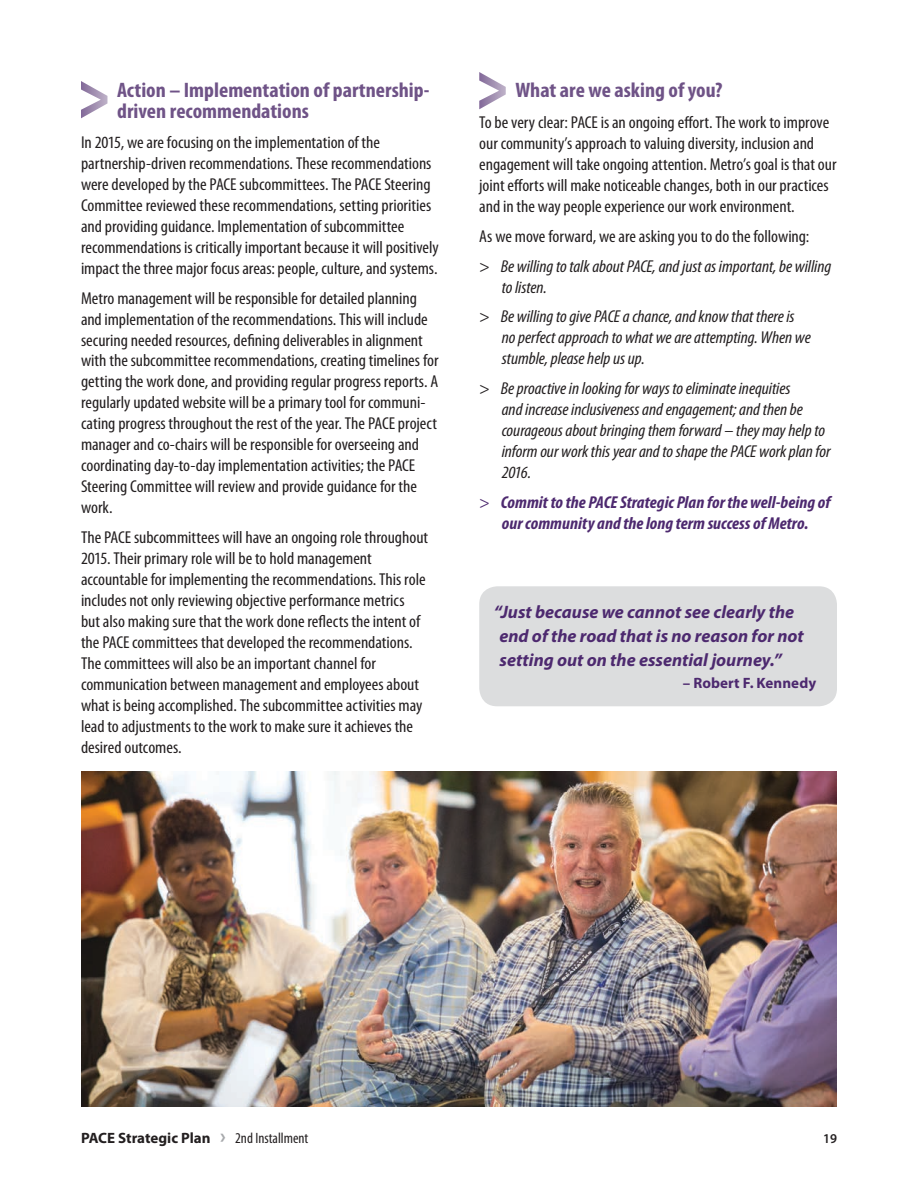
<style>
.page{position:relative;width:918px;height:1188px;background:#fff}
.page>*{position:absolute;margin:0;border:0;box-sizing:border-box;transform-origin:0 0}
.Subhead_level_1_PACE{font:700 condensed 21px/21px "Myriad Pro";color:#6f5387;scale:1.05 1}
.pull_quote{font:italic 700 18px/24px "Myriad Pro";color:#4d296f}
.Body_10_5_13__PACE{font:condensed 17.25px/21px "Myriad Pro";color:#231f20;scale:1.05 1}
.Body_Bullet_level_1{font:italic condensed 17.25px/21px "Myriad Pro";letter-spacing:-.005em;color:#231f20;scale:1.05 1}
.Body_Bullet_level_1-2{font:italic 700 condensed 17.25px/21px "Myriad Pro";color:#4d296f;text-align:center;scale:1.05 1}
.t1{font:700 15px "Myriad Pro";color:#231f20}
.pull_quote_author{font:700 15px "Myriad Pro";letter-spacing:.005em;color:#4d296f}
.t2{font:600 13.5px "Myriad Pro";color:#231f20;scale:.96 1}
.s1{font-style:normal}
.s2{font-weight:400;font-style:normal}
.s3{font-size:21px;color:#a7a9ac}
.s4{font-weight:400;font-stretch:condensed}
</style>
<div class="page">
<svg style="left:81px;top:81px;width:27px;height:37px"></svg>
<svg style="left:479px;top:72px;width:27px;height:37px"></svg>
<div style="left:479px;top:586px;width:358px;height:120px;background:#dcddde;border-radius:18px"></div>
<img style="left:81px;top:771px;width:756px;height:336px">
<p class="Subhead_level_1_PACE" style="left:117px;top:79px;width:299px">Action – Implementation of partnership&shy;driven recommendations</p>
<p class="Subhead_level_1_PACE" style="left:515px;top:79px;width:199px">What are we asking of you?</p>
<p class="Body_10_5_13__PACE" style="left:479px;top:112px;width:342px">To be very clear: PACE is an ongoing effort. The work to improve our community’s approach to valuing diversity, inclusion and engagement will take ongoing attention. Metro’s goal is that our joint efforts will make noticeable changes, both in our practices and in the way people experience our work environment.</p>
<p class="Body_10_5_13__PACE" style="left:479px;top:226px;width:316px">As we move forward, we are asking you to do the following:</p>
<p class="Body_Bullet_level_1" style="left:502px;top:255px;width:315px;text-indent:-23px"><span class="s1">&gt;</span> Be willing to talk about PACE, and just as important, be willing to listen.</p>
<p class="Body_Bullet_level_1" style="left:502px;top:306px;width:296px;text-indent:-23px"><span class="s1">&gt;</span> Be willing to give PACE a chance, and know that there is no perfect approach to what we are attempting. When we stumble, please help us up.</p>
<p class="Body_Bullet_level_1" style="left:502px;top:378px;width:315px;text-indent:-23px"><span class="s1">&gt;</span> Be proactive in looking for ways to eliminate inequities<br>and increase inclusiveness and engagement; and then be courageous about bringing them forward – they may help to inform our work this year and to shape the PACE work plan for 2016.</p>
<p class="Body_Bullet_level_1-2" style="left:479px;top:491px;width:336px"><span class="s2">&gt;</span> Commit to the PACE Strategic Plan for the well-being of our community and the long term success of Metro.</p>
<p class="Body_10_5_13__PACE" style="left:81px;top:132px;width:342px">In 2015, we are focusing on the implementation of the partnership-driven recommendations. These recommendations were developed by the PACE subcommittees. The PACE Steering Committee reviewed these recommendations, setting priorities and providing guidance. Implementation of subcommittee recommendations is critically important because it will positively impact the three major focus areas: people, culture, and systems.</p>
<p class="Body_10_5_13__PACE" style="left:81px;top:287px;width:342px">Metro management will be responsible for detailed planning and implementation of the recommendations. This will include securing needed resources, defining deliverables in alignment with the subcommittee recommendations, creating timelines for getting the work done, and providing regular progress reports. A regularly updated website will be a primary tool for communi&shy;cating progress throughout the rest of the year. The PACE project manager and co-chairs will be responsible for overseeing and coordinating day-to-day implementation activities; the PACE Steering Committee will review and provide guidance for the work.</p>
<p class="Body_10_5_13__PACE" style="left:81px;top:527px;width:332px">The PACE subcommittees will have an ongoing role throughout 2015. Their primary role will be to hold management accountable for implementing the recommendations. This role includes not only reviewing objective performance metrics<br>but also making sure that the work done reflects the intent of the PACE committees that developed the recommendations.<br>The committees will also be an important channel for communication between management and employees about what is being accomplished. The subcommittee activities may lead to adjustments to the work to make sure it achieves the desired outcomes.</p>
<p class="pull_quote" style="left:499px;top:599px;width:306px;text-indent:-6px">“Just because we cannot see clearly the end of the road that is no reason for not setting out on the essential journey.”</p>
<p class="pull_quote_author" style="left:683px;top:673px;width:135px">– Robert F. Kennedy</p>
<p class="t1" style="left:81px;top:1128px;width:229px">PACE Strategic Plan <span class="s3">›</span> <span class="s4">2nd Installment</span></p>
<p class="t2" style="left:823px;top:1130px;width:16px">19</p>
</div>
